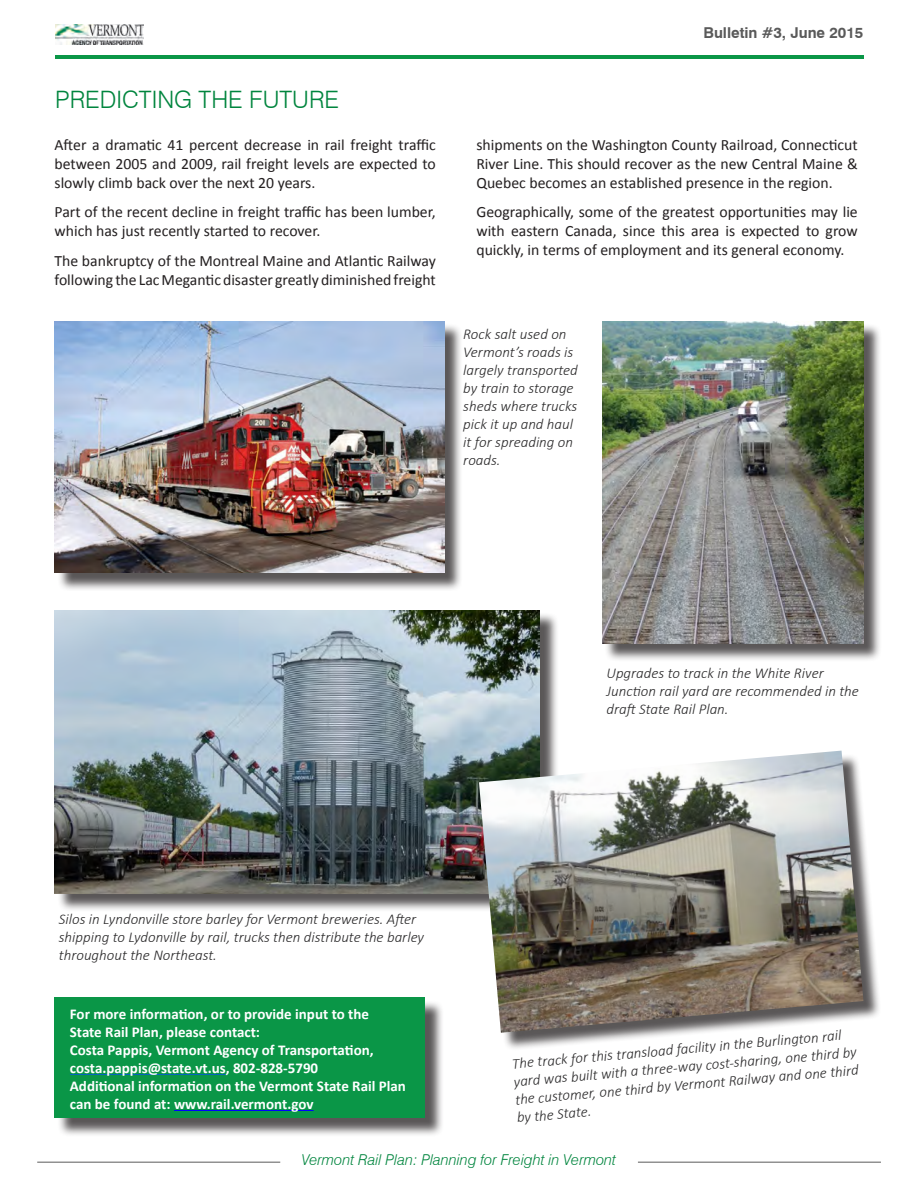
<style>
.page{position:relative;width:918px;height:1188px;background:#fff}
.page>*{position:absolute;margin:0;border:0;box-sizing:border-box;transform-origin:0 0}
.Headings_VT{font:300 24px "Swiss 721 BT";color:#00853e}
.Main_body_text{font:15.75px/18.9px "Calibri";color:#231f20;text-align:justify}
.captions{font:italic 300 15px/18px "Calibri";color:#292829}
.Main_text_-_grey{font:700 15px/18px "Calibri";color:#fff}
.t1{font:italic 300 15px "Swiss 721 BT";color:#00853e}
.Header_VT{font:700 15px "Swiss 721 BT";color:#5a5a5a}
</style>
<div class="page">
<hr style="left:37px;top:1162px;width:243px;height:1px;background:#5a5a5a">
<hr style="left:638px;top:1162px;width:243px;height:1px;background:#5a5a5a">
<hr style="left:55px;top:56px;width:808px;height:3px;background:#0a9647">
<img style="left:56px;top:25px;width:87px;height:20px">
<div style="left:57px;top:1000px;width:387px;height:137px;background:#231f20;opacity:.75"></div>
<div style="left:55px;top:998px;width:370px;height:120px;background:#0a9647"></div>
<hr style="left:70px;top:1074px;width:156px;height:1px;background:#0563c1">
<hr style="left:174px;top:1110px;width:140px;height:1px;background:#00f">
<div style="left:57px;top:324px;width:406px;height:267px;background:#231f20;opacity:.75"></div>
<img style="left:55px;top:321px;width:389px;height:252px">
<div style="left:57px;top:612px;width:501px;height:300px;background:#231f20;opacity:.75"></div>
<img style="left:55px;top:610px;width:485px;height:283px">
<div style="left:482px;top:753px;width:400px;height:298px;background:#231f20;opacity:.75"></div>
<img style="left:479px;top:751px;width:384px;height:282px">
<div style="left:604px;top:324px;width:278px;height:338px;background:#231f20;opacity:.75"></div>
<img style="left:602px;top:321px;width:261px;height:322px">
<p class="Headings_VT" style="left:55px;top:85px;width:285px">PREDICTING THE FUTURE</p>
<p class="Main_body_text" style="left:55px;top:135px;width:383px">After a dramatic 41 percent decrease in rail freight traffic between 2005 and 2009, rail freight levels are expected to slowly climb back over the next 20 years.</p>
<p class="Main_body_text" style="left:55px;top:202px;width:383px">Part of the recent decline in freight traffic has been lumber, which has just recently started to recover.</p>
<p class="Main_body_text" style="left:55px;top:251px;width:383px">The bankruptcy of the Montreal Maine and Atlantic Railway following the Lac Megantic disaster greatly diminished freight</p>
<p class="Header_VT" style="left:703px;top:24px;width:161px">Bulletin #3, June 2015</p>
<p class="Main_body_text" style="left:476px;top:135px;width:383px">shipments on the Washington County Railroad, Connecticut River Line. This should recover as the new Central Maine &amp; Quebec becomes an established presence in the region.</p>
<p class="Main_body_text" style="left:476px;top:202px;width:383px">Geographically, some of the greatest opportunities may lie with eastern Canada, since this area is expected to grow quickly, in terms of employment and its general economy.</p>
<p class="captions" style="left:463px;top:324px;width:116px">Rock salt used on<br>Vermont’s roads is largely transported by train to storage sheds where trucks pick it up and haul it for spreading on roads.</p>
<p class="captions" style="left:59px;top:910px;width:367px">Silos in Lyndonville store barley for Vermont breweries. After shipping to Lydonville by rail, trucks then distribute the barley throughout the Northeast.</p>
<p class="Main_text_-_grey" style="left:70px;top:1004px;width:301px">For more information, or to provide input to the</p>
<p class="Main_text_-_grey" style="left:70px;top:1022px;width:305px">State Rail Plan, please contact:<br>Costa Pappis, Vermont Agency of Transportation,</p>
<p class="Main_text_-_grey" style="left:70px;top:1058px;width:250px">costa.pappis@state.vt.us, 802-828-5790</p>
<p class="Main_text_-_grey" style="left:70px;top:1076px;width:338px">Additional information on the Vermont State Rail Plan can be found at: www.rail.vermont.gov</p>
<p class="captions" style="left:607px;top:663px;width:254px">Upgrades to track in the White River<br>Junction rail yard are recommended in the draft State Rail Plan.</p>
<p class="captions" style="left:511px;top:1055px;width:346px;rotate:-5deg">The track for this transload facility in the Burlington rail yard was built with a three-way cost-sharing, one third by the customer, one third by Vermont Railway and one third by the State.</p>
<p class="t1" style="left:302px;top:1151px;width:316px">Vermont Rail Plan: Planning for Freight in Vermont</p>
</div>
